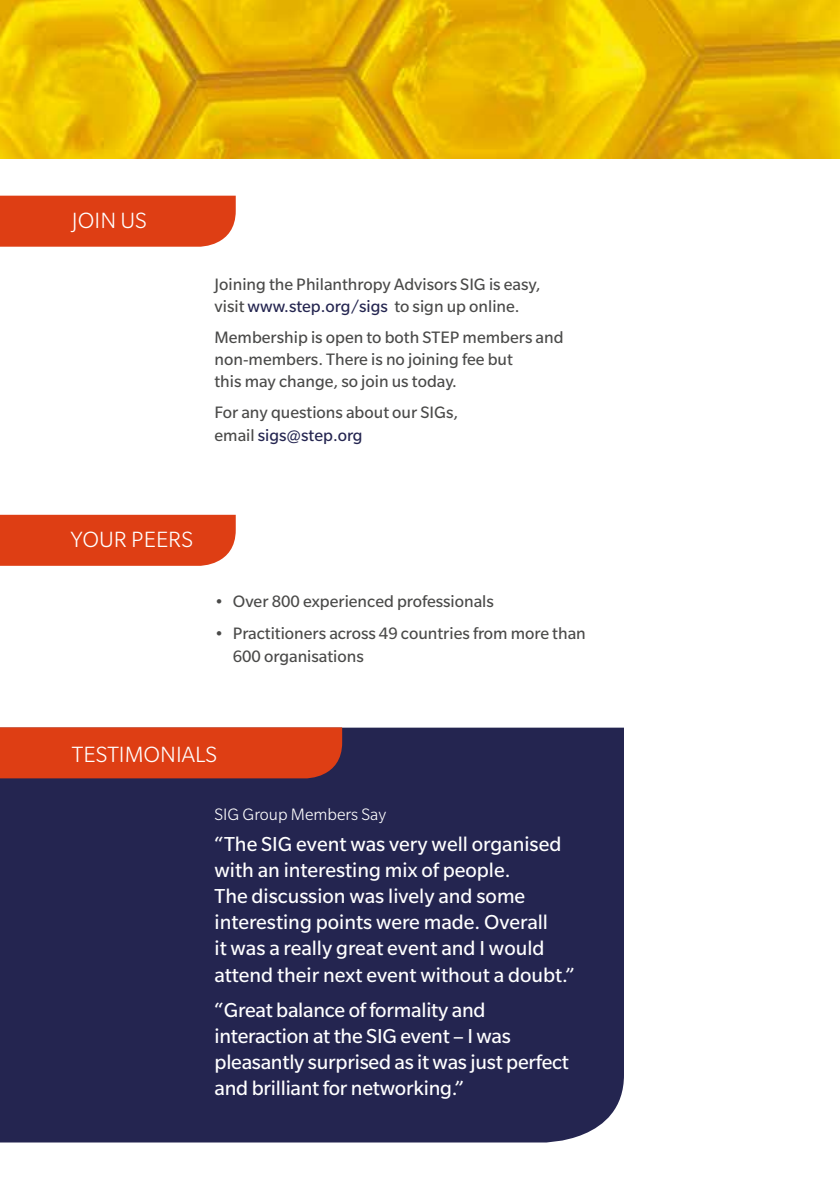
<style>
.page{position:relative;width:840px;height:1191px;background:#fff}
.page>*{position:absolute;margin:0;border:0;box-sizing:border-box;transform-origin:0 0}
.t1{font:300 24px "Slate Std";color:#fff}
.t2{font:22px/26px "Slate Std";color:#fff}
.t3{font:18px/22px "Slate Std";color:#4a4a49}
.t4{font:300 18px "Slate Std";color:#fff}
.s1{color:#242550}
</style>
<div class="page">
<img style="left:0;top:0;width:839px;height:158px">
<div style="left:0;top:727px;width:623px;height:415px;background:#242550"></div>
<div style="left:0;top:196px;width:235px;height:51px;background:#de3e14"></div>
<div style="left:0;top:515px;width:235px;height:51px;background:#de3e14"></div>
<div style="left:0;top:727px;width:342px;height:51px;background:#de3e14"></div>
<h1 class="t1" style="left:72px;top:208px;width:76px">JOIN US</h1>
<p class="t3" style="left:214px;top:273px;width:327px">Joining the Philanthropy Advisors SIG is easy, visit <span class="s1">www.step.org/sigs</span> to sign up online.</p>
<p class="t3" style="left:214px;top:326px;width:350px">Membership is open to both STEP members and non-members. There is no joining fee but<br>this may change, so join us today.</p>
<p class="t3" style="left:214px;top:401px;width:245px;line-height:22.6px">For any questions about our SIGs, email <span class="s1">sigs@step.org</span></p>
<h1 class="t1" style="left:70px;top:527px;width:124px">YOUR PEERS</h1>
<p class="t3" style="left:214px;top:590px;width:280px">• Over 800 experienced professionals</p>
<p class="t3" style="left:233px;top:622px;width:354px;line-height:22.6px;text-indent:-18px">• Practitioners across 49 countries from more than<br>600 organisations</p>
<h1 class="t1" style="left:72px;top:741px;width:146px">TESTIMONIALS</h1>
<p class="t4" style="left:214px;top:804px;width:173px">SIG Group Members Say</p>
<p class="t2" style="left:214px;top:831px;width:361px">“The SIG event was very well organised with an interesting mix of people.<br>The discussion was lively and some interesting points were made. Overall<br>it was a really great event and I would attend their next event without a doubt.”</p>
<p class="t2" style="left:214px;top:996px;width:356px">“Great balance of formality and interaction at the SIG event – I was pleasantly surprised as it was just perfect and brilliant for networking.”</p>
</div>
